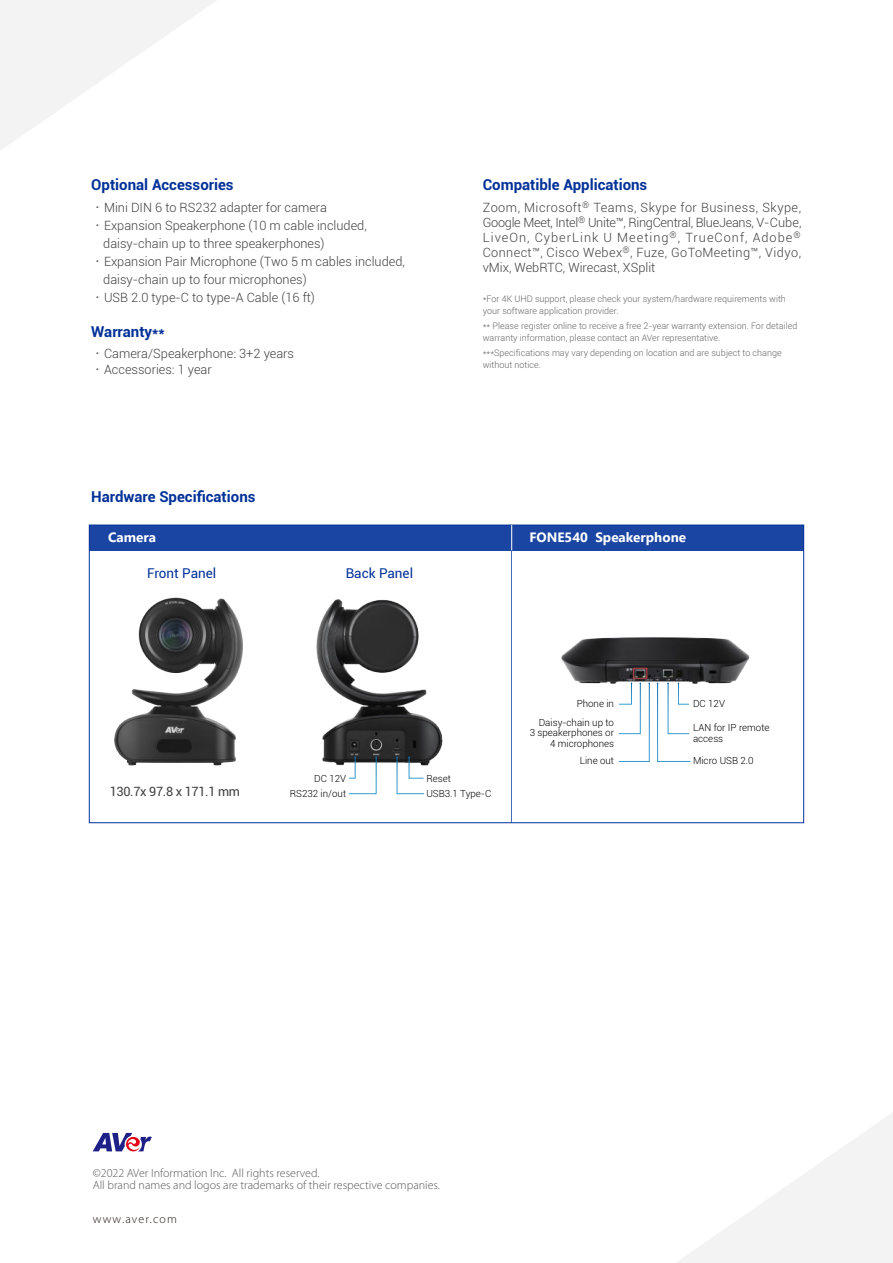
<style>
.page{position:relative;width:893px;height:1263px;background:#fff}
.page>*{position:absolute;margin:0;border:0;box-sizing:border-box;transform-origin:0 0}
.t1{font:700 15px "Roboto";color:#003098}
.t2{font:700 13.5px "Segoe UI";color:#fff}
.t3{font:13.5px "Roboto";color:#003098}
.t4{font:300 12.75px/15px "Roboto";color:#404040}
.t5{font:12.75px "Roboto";letter-spacing:-.025em;color:#404040}
.t6{font:300 12px/12px "Myriad Pro";color:#595757}
.t7{font:300 12px "Myriad Pro";letter-spacing:.1em;color:#231815}
.t8{font:300 9.75px/10.5px "Roboto";color:#000;text-align:right}
.t9{font:300 9px/12px "Roboto";color:#666}
.s1{font-family:"Noto Sans CJ Ktc";font-weight:400}
</style>
<div class="page">
<svg style="left:0;top:0;width:216px;height:150px"></svg>
<svg style="left:677px;top:1113px;width:216px;height:150px"></svg>
<svg style="left:93px;top:1133px;width:59px;height:19px"></svg>
<img style="left:561px;top:637px;width:189px;height:47px">
<svg style="left:618px;top:682px;width:32px;height:80px"></svg>
<svg style="left:657px;top:682px;width:34px;height:80px"></svg>
<img style="left:316px;top:599px;width:127px;height:167px">
<svg style="left:349px;top:756px;width:28px;height:38px"></svg>
<svg style="left:396px;top:756px;width:29px;height:38px"></svg>
<div style="left:89px;top:525px;width:715px;height:26px;background:#1a45a2"></div>
<img style="left:114px;top:597px;width:129px;height:169px">
<svg style="left:511px;top:525px;width:1px;height:26px"></svg>
<hr style="left:511px;top:551px;width:1px;height:272px;background:#003098">
<p class="t1" style="left:91px;top:178px;width:144px">Optional Accessories</p>
<p class="t4" style="left:91px;top:201px;width:237px"><span class="s1">•</span>Mini DIN 6 to RS232 adapter for camera</p>
<p class="t4" style="left:103px;top:216px;width:265px;line-height:18px;text-indent:-12px"><span class="s1">•</span>Expansion Speakerphone (10 m cable included, daisy-chain up to three speakerphones)</p>
<p class="t4" style="left:103px;top:252px;width:303px;line-height:18px;text-indent:-12px"><span class="s1">•</span>Expansion Pair Microphone (Two 5 m cables included, daisy-chain up to four microphones)</p>
<p class="t4" style="left:91px;top:290px;width:225px"><span class="s1">•</span>USB 2.0 type-C to type-A Cable (16 ft)</p>
<p class="t1" style="left:91px;top:325px;width:75px">Warranty**</p>
<p class="t4" style="left:91px;top:346px;width:204px"><span class="s1">•</span>Camera/Speakerphone: 3+2 years</p>
<p class="t4" style="left:91px;top:363px;width:122px"><span class="s1">•</span>Accessories: 1 year</p>
<p class="t1" style="left:91px;top:486px;width:166px">Hardware Specifications</p>
<p class="t1" style="left:483px;top:178px;width:166px">Compatible Applications</p>
<p class="t4" style="left:483px;top:201px;width:320px;text-align:justify">Zoom, Microsoft<sup>®</sup> Teams, Skype for Business, Skype, Google Meet, Intel<sup>®</sup> Unite™, RingCentral, BlueJeans, V-Cube, LiveOn, CyberLink U Meeting<sup>®</sup>, TrueConf, Adobe<sup>® </sup>Connect™, Cisco Webex<sup>®</sup>, Fuze, GoToMeeting™, Vidyo, vMix, WebRTC, Wirecast, XSplit</p>
<p class="t9" style="left:483px;top:293px;width:305px">*For 4K UHD support, please check your system/hardware requirements with your software application provider.</p>
<p class="t9" style="left:483px;top:319px;width:316px">** Please register online to receive a free 2-year warranty extension. For detailed warranty information, please contact an AVer representative.</p>
<p class="t9" style="left:483px;top:346px;width:300px">***Specifications may vary depending on location and are subject to change without notice.</p>
<p class="t2" style="left:108px;top:531px;width:49px">Camera</p>
<p class="t2" style="left:530px;top:531px;width:158px">FONE540 Speakerphone</p>
<p class="t3" style="left:147px;top:566px;width:71px">Front Panel</p>
<p class="t3" style="left:346px;top:566px;width:69px">Back Panel</p>
<p class="t5" style="left:110px;top:784px;width:132px">130.7x 97.8 x 171.1 mm</p>
<p class="t8" style="left:290px;top:772px;width:58px;line-height:14.7px">DC 12V<br>RS232 in/out</p>
<p class="t8" style="left:426px;top:772px;width:66px;line-height:14.7px;text-align:left">Reset<br>USB3.1 Type-C</p>
<p class="t8" style="left:577px;top:699px;width:39px">Phone in</p>
<p class="t8" style="left:530px;top:718px;width:86px">Daisy-chain up to<br>3 speakerphones or<br>4 microphones</p>
<p class="t8" style="left:580px;top:756px;width:36px">Line out</p>
<p class="t8" style="left:693px;top:699px;width:33px">DC 12V</p>
<p class="t8" style="left:693px;top:723px;width:78px;text-align:left">LAN for IP remote access</p>
<p class="t8" style="left:693px;top:756px;width:62px">Micro USB 2.0</p>
<p class="t6" style="left:93px;top:1168px;width:349px">©2022 AVer Information Inc. All rights reserved.<br>All brand names and logos are trademarks of their respective companies.</p>
<p class="t7" style="left:93px;top:1214px;width:86px">www.aver.com</p>
</div>
